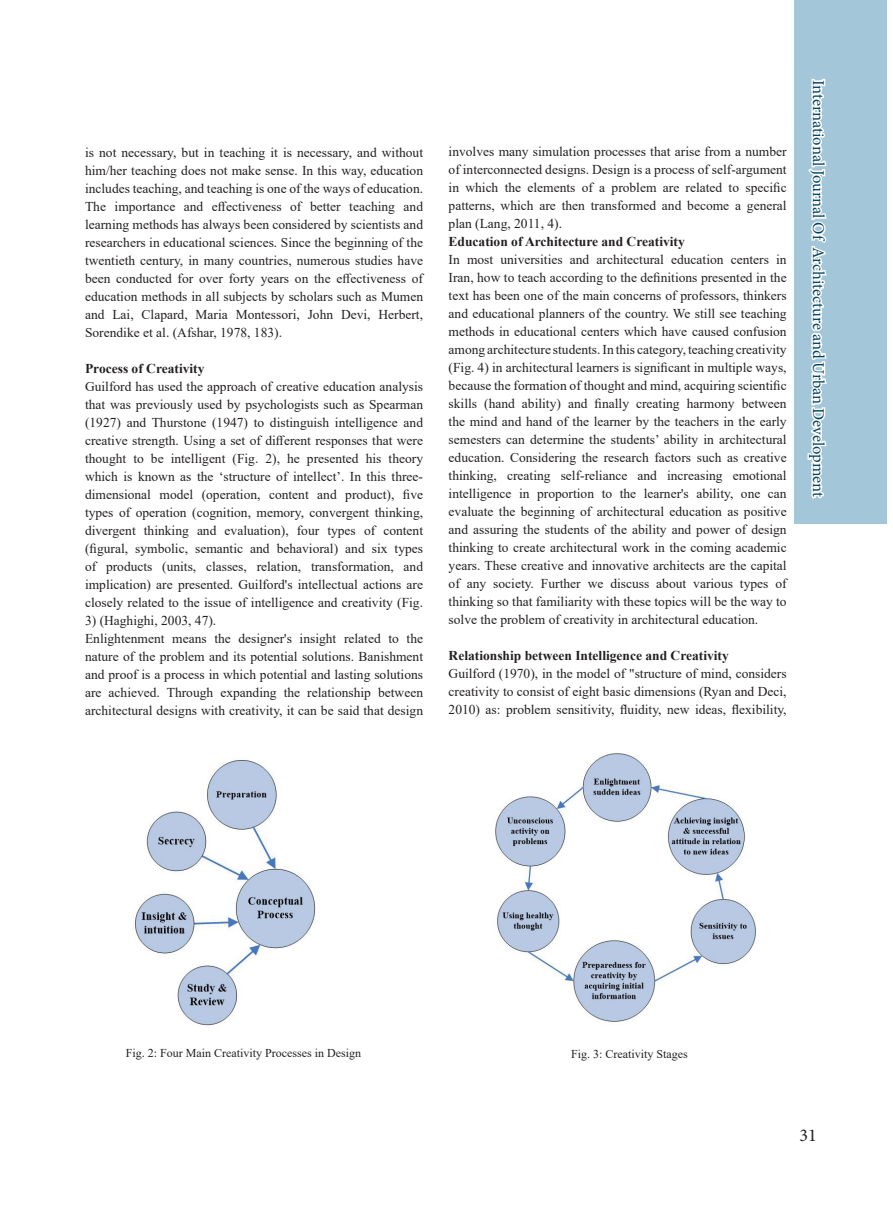
<style>
.page{position:relative;width:893px;height:1212px;background:#fff}
.page>*{position:absolute;margin:0;border:0;box-sizing:border-box;transform-origin:0 0}
.t1{font:18px "Minion Pro";color:#231f20}
.t2{font:16.5px "Minion Pro";letter-spacing:-.005em;color:#004462}
.متن_لاتین_اصلی{font:13.5px/18px "Times New Roman";color:#231f20;text-align:justify}
.متن_لاتین_اصلی-2{font:700 13.5px "Times New Roman";color:#231f20}
.abstract{font:12px "Times New Roman";color:#231f20}
</style>
<div class="page">
<div style="left:794px;top:0;width:92px;height:524px;background:#a3c7d8"></div>
<svg style="left:807px;top:78px;width:20px;height:421px"></svg>
<img style="left:134px;top:760px;width:182px;height:266px">
<img style="left:495px;top:753px;width:261px;height:269px">
<p class="متن_لاتین_اصلی" style="left:85px;top:143px;width:340px">is not necessary, but in teaching it is necessary, and without him/her teaching does not make sense. In this way, education includes teaching, and teaching is one of the ways of education.<br>The importance and effectiveness of better teaching and learning methods has always been considered by scientists and researchers in educational sciences. Since the beginning of the twentieth century, in many countries, numerous studies have been conducted for over forty years on the effectiveness of education methods in all subjects by scholars such as Mumen and Lai, Clapard, Maria Montessori, John Devi, Herbert, Sorendike et al. (Afshar, 1978, 183).</p>
<p class="متن_لاتین_اصلی-2" style="left:85px;top:359px;width:121px">Process of Creativity</p>
<p class="متن_لاتین_اصلی" style="left:85px;top:377px;width:340px">Guilford has used the approach of creative education analysis that was previously used by psychologists such as Spearman (1927) and Thurstone (1947) to distinguish intelligence and creative strength. Using a set of different responses that were thought to be intelligent (Fig. 2), he presented his theory which is known as the ‘structure of intellect’. In this three&shy;dimensional model (operation, content and product), five types of operation (cognition, memory, convergent thinking, divergent thinking and evaluation), four types of content (figural, symbolic, semantic and behavioral) and six types of products (units, classes, relation, transformation, and implication) are presented. Guilford's intellectual actions are closely related to the issue of intelligence and creativity (Fig.</p>
<p class="متن_لاتین_اصلی" style="left:85px;top:611px;width:133px">3) (Haghighi, 2003, 47).</p>
<p class="متن_لاتین_اصلی" style="left:85px;top:629px;width:340px">Enlightenment means the designer's insight related to the nature of the problem and its potential solutions. Banishment and proof is a process in which potential and lasting solutions are achieved. Through expanding the relationship between architectural designs with creativity, it can be said that design</p>
<p class="متن_لاتین_اصلی" style="left:449px;top:142px;width:340px">involves many simulation processes that arise from a number of interconnected designs. Design is a process of self-argument in which the elements of a problem are related to specific patterns, which are then transformed and become a general plan (Lang, 2011, 4).</p>
<p class="متن_لاتین_اصلی-2" style="left:449px;top:232px;width:238px">Education of Architecture and Creativity</p>
<p class="متن_لاتین_اصلی" style="left:449px;top:250px;width:340px">In most universities and architectural education centers in Iran, how to teach according to the definitions presented in the text has been one of the main concerns of professors, thinkers and educational planners of the country. We still see teaching methods in educational centers which have caused confusion among architecture students. In this category, teaching creativity (Fig. 4) in architectural learners is significant in multiple ways, because the formation of thought and mind, acquiring scientific skills (hand ability) and finally creating harmony between the mind and hand of the learner by the teachers in the early semesters can determine the students’ ability in architectural education. Considering the research factors such as creative thinking, creating self-reliance and increasing emotional intelligence in proportion to the learner's ability, one can evaluate the beginning of architectural education as positive and assuring the students of the ability and power of design thinking to create architectural work in the coming academic years. These creative and innovative architects are the capital of any society. Further we discuss about various types of thinking so that familiarity with these topics will be the way to solve the problem of creativity in architectural education.</p>
<p class="متن_لاتین_اصلی-2" style="left:449px;top:646px;width:282px">Relationship between Intelligence and Creativity</p>
<p class="متن_لاتین_اصلی" style="left:449px;top:664px;width:340px">Guilford (1970), in the model of "structure of mind, considers creativity to consist of eight basic dimensions (Ryan and Deci, 2010) as: problem sensitivity, fluidity, new ideas, flexibility,</p>
<p class="t2" style="left:829px;top:80px;width:419px;rotate:90deg">International Journal Of Architecture and Urban Development</p>
<p class="abstract" style="left:126px;top:1044px;width:237px">Fig. 2: Four Main Creativity Processes in Design</p>
<p class="abstract" style="left:571px;top:1045px;width:118px">Fig. 3: Creativity Stages</p>
<h1 class="t1" style="left:800px;top:1123px;width:19px">31</h1>
</div>
